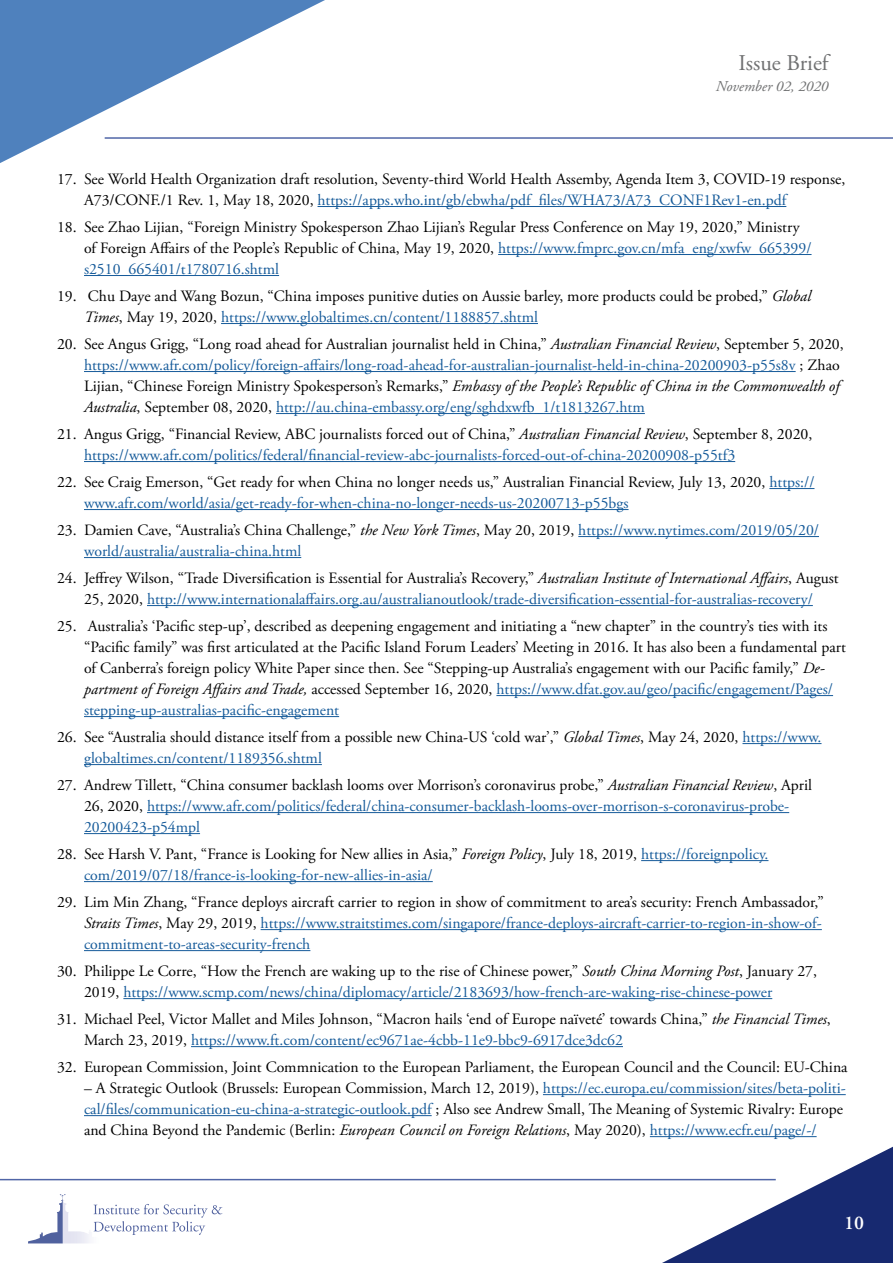
<style>
.page{position:relative;width:893px;height:1263px;background:#fff}
.page>*{position:absolute;margin:0;border:0;box-sizing:border-box;transform-origin:0 0}
.t1{font:22.5px "Adobe Garamond Pro";color:#707172}
.t2{font:600 19.5px "Adobe Garamond Pro";color:#fff}
.t3{font:15.75px/21px "Adobe Garamond Pro";color:#000}
.t4{font:15.75px/21px "Adobe Garamond Pro";color:#165b9a}
.t5{font:italic 15px "Adobe Garamond Pro";color:#707172}
.s1{color:#165b9a}
.s2{font-style:italic}
.s3{color:#000}
.s4{font-style:italic;color:#000}
</style>
<div class="page">
<hr style="left:105px;top:137px;width:788px;height:2px;background:#5066a7">
<svg style="left:0;top:0;width:350px;height:163px"></svg>
<svg style="left:637px;top:1146px;width:256px;height:117px"></svg>
<hr style="left:0;top:1179px;width:776px;height:1px;background:#5066a7">
<svg style="left:28px;top:1194px;width:38px;height:49px"></svg>
<svg style="left:94px;top:1204px;width:128px;height:31px"></svg>
<hr style="left:318px;top:206px;width:468px;height:1px;background:#165b9a">
<hr style="left:498px;top:254px;width:313px;height:1px;background:#165b9a">
<hr style="left:84px;top:275px;width:195px;height:1px;background:#165b9a">
<hr style="left:221px;top:323px;width:317px;height:1px;background:#165b9a">
<hr style="left:84px;top:371px;width:712px;height:1px;background:#165b9a">
<hr style="left:276px;top:413px;width:369px;height:1px;background:#165b9a">
<hr style="left:84px;top:461px;width:651px;height:1px;background:#165b9a">
<hr style="left:769px;top:488px;width:45px;height:1px;background:#165b9a">
<hr style="left:84px;top:509px;width:545px;height:1px;background:#165b9a">
<hr style="left:578px;top:536px;width:241px;height:1px;background:#165b9a">
<hr style="left:84px;top:557px;width:217px;height:1px;background:#165b9a">
<hr style="left:147px;top:605px;width:666px;height:1px;background:#165b9a">
<hr style="left:496px;top:695px;width:337px;height:1px;background:#165b9a">
<hr style="left:84px;top:716px;width:255px;height:1px;background:#165b9a">
<hr style="left:742px;top:743px;width:79px;height:1px;background:#165b9a">
<hr style="left:84px;top:764px;width:238px;height:1px;background:#165b9a">
<hr style="left:147px;top:812px;width:642px;height:1px;background:#165b9a">
<hr style="left:84px;top:833px;width:116px;height:1px;background:#165b9a">
<hr style="left:641px;top:860px;width:127px;height:1px;background:#165b9a">
<hr style="left:84px;top:881px;width:349px;height:1px;background:#165b9a">
<hr style="left:261px;top:929px;width:561px;height:1px;background:#165b9a">
<hr style="left:84px;top:950px;width:226px;height:1px;background:#165b9a">
<hr style="left:123px;top:998px;width:649px;height:1px;background:#165b9a">
<hr style="left:191px;top:1046px;width:432px;height:1px;background:#165b9a">
<hr style="left:543px;top:1094px;width:303px;height:1px;background:#165b9a">
<hr style="left:84px;top:1115px;width:348px;height:1px;background:#165b9a">
<hr style="left:650px;top:1136px;width:167px;height:1px;background:#165b9a">
<h1 class="t1" style="left:739px;top:50px;width:91px">Issue Brief</h1>
<p class="t5" style="left:716px;top:78px;width:114px">November 02, 2020</p>
<p class="t3" style="left:84px;top:169px;width:763px;text-indent:-27px">17. See World Health Organization draft resolution, Seventy-third World Health Assemby, Agenda Item 3, COVID-19 response,<br>A73/CONF./1 Rev. 1, May 18, 2020, <span class="s1">https://apps.who.int/gb/ebwha/pdf_files/WHA73/A73_CONF1Rev1-en.pdf</span></p>
<p class="t3" style="left:84px;top:217px;width:729px;text-indent:-27px">18. See Zhao Lijian, “Foreign Ministry Spokesperson Zhao Lijian’s Regular Press Conference on May 19, 2020,” Ministry of Foreign Affairs of the People’s Republic of China, May 19, 2020, <span class="s1">https://www.fmprc.gov.cn/mfa_eng/xwfw_665399/ s2510_665401/t1780716.shtml</span></p>
<p class="t3" style="left:84px;top:286px;width:728px;text-indent:-27px">19. Chu Daye and Wang Bozun, “China imposes punitive duties on Aussie barley, more products could be probed,” <span class="s2">Global<br>Times</span>, May 19, 2020, <span class="s1">https://www.globaltimes.cn/content/1188857.shtml</span></p>
<p class="t4" style="left:84px;top:334px;width:761px;text-indent:-27px"><span class="s3">20. See Angus Grigg, “Long road ahead for Australian journalist held in China,”</span> <span class="s4">Australian Financial Review</span><span class="s3">, September 5, 2020, </span>https://www.afr.com/policy/foreign-affairs/long-road-ahead-for-australian-journalist-held-in-china-20200903-p55s8v <span class="s3">; Zhao Lijian, “Chinese Foreign Ministry Spokesperson’s Remarks,”</span> <span class="s4">Embassy of the People’s Republic of China in the Commonwealth of Australia</span><span class="s3">, September 08, 2020,</span> http://au.china-embassy.org/eng/sghdxwfb_1/t1813267.htm</p>
<p class="t4" style="left:84px;top:424px;width:730px;text-indent:-27px"><span class="s3">21. Angus Grigg, “Financial Review, ABC journalists forced out of China,”</span> <span class="s4">Australian Financial Review</span><span class="s3">, September 8, 2020, </span>https://www.afr.com/politics/federal/financial-review-abc-journalists-forced-out-of-china-20200908-p55tf3</p>
<p class="t3" style="left:84px;top:472px;width:732px;text-indent:-27px">22. See Craig Emerson, “Get ready for when China no longer needs us,” Australian Financial Review, July 13, 2020, <span class="s1">https:// www.afr.com/world/asia/get-ready-for-when-china-no-longer-needs-us-20200713-p55bgs</span></p>
<p class="t4" style="left:84px;top:520px;width:736px;text-indent:-27px"><span class="s3">23. Damien Cave, “Australia’s China Challenge,”</span> <span class="s4">the New York Times</span><span class="s3">, May 20, 2019,</span> https://www.nytimes.com/2019/05/20/ world/australia/australia-china.html</p>
<p class="t4" style="left:57px;top:568px;width:783px;text-align:center"><span class="s3">24. Jeffrey Wilson, “Trade Diversification is Essential for Australia’s Recovery,”</span> <span class="s4">Australian Institute of International Affairs</span><span class="s3">, August<br>25, 2020,</span> http://www.internationalaffairs.org.au/australianoutlook/trade-diversification-essential-for-australias-recovery/</p>
<p class="t3" style="left:84px;top:616px;width:763px;text-indent:-27px">25. Australia’s ‘Pacific step-up’, described as deepening engagement and initiating a “new chapter” in the country’s ties with its “Pacific family” was first articulated at the Pacific Island Forum Leaders’ Meeting in 2016. It has also been a fundamental part of Canberra’s foreign policy White Paper since then. See “Stepping-up Australia’s engagement with our Pacific family,” <span class="s2">De&shy;partment of Foreign Affairs and Trade,</span> accessed September 16, 2020, <span class="s1">https://www.dfat.gov.au/geo/pacific/engagement/Pages/ stepping-up-australias-pacific-engagement</span></p>
<p class="t3" style="left:84px;top:727px;width:739px;text-indent:-27px">26. See “Australia should distance itself from a possible new China-US ‘cold war’,” <span class="s2">Global Times</span>, May 24, 2020, <span class="s1">https://www. globaltimes.cn/content/1189356.shtml</span></p>
<p class="t4" style="left:84px;top:775px;width:729px;text-indent:-27px"><span class="s3">27. Andrew Tillett, “China consumer backlash looms over Morrison’s coronavirus probe,”</span> <span class="s4">Australian Financial Review</span><span class="s3">, April<br>26, 2020,</span> https://www.afr.com/politics/federal/china-consumer-backlash-looms-over-morrison-s-coronavirus-probe-<br>20200423-p54mpl</p>
<p class="t4" style="left:84px;top:844px;width:686px;text-indent:-27px"><span class="s3">28. See Harsh V. Pant, “France is Looking for New allies in Asia,”</span> <span class="s4">Foreign Policy</span><span class="s3">, July 18, 2019,</span> https://foreignpolicy. com/2019/07/18/france-is-looking-for-new-allies-in-asia/</p>
<p class="t4" style="left:84px;top:892px;width:741px;text-align:justify;text-indent:-27px"><span class="s3">29. Lim Min Zhang, “France deploys aircraft carrier to region in show of commitment to area’s security: French Ambassador,” </span><span class="s4">Straits Times</span><span class="s3">, May 29, 2019,</span> https://www.straitstimes.com/singapore/france-deploys-aircraft-carrier-to-region-in-show-of&shy;commitment-to-areas-security-french</p>
<p class="t4" style="left:84px;top:961px;width:734px;text-indent:-27px"><span class="s3">30. Philippe Le Corre, “How the French are waking up to the rise of Chinese power,”</span> <span class="s4">South China Morning Post</span><span class="s3">, January 27,<br>2019,</span> https://www.scmp.com/news/china/diplomacy/article/2183693/how-french-are-waking-rise-chinese-power</p>
<p class="t3" style="left:84px;top:1009px;width:748px;text-indent:-27px">31. Michael Peel, Victor Mallet and Miles Johnson, “Macron hails ‘end of Europe naïveté’ towards China,” <span class="s2">the Financial Times</span>,<br>March 23, 2019, <span class="s1">https://www.ft.com/content/ec9671ae-4cbb-11e9-bbc9-6917dce3dc62</span></p>
<p class="t3" style="left:57px;top:1057px;width:792px">32. European Commission, Joint Commnication to the European Parliament, the European Council and the Council: EU-China</p>
<p class="t3" style="left:84px;top:1078px;width:763px">– A Strategic Outlook (Brussels: European Commission, March 12, 2019), <span class="s1">https://ec.europa.eu/commission/sites/beta-politi&shy;cal/files/communication-eu-china-a-strategic-outlook.pdf</span> ; Also see Andrew Small, The Meaning of Systemic Rivalry: Europe and China Beyond the Pandemic (Berlin: <span class="s2">European Council on Foreign Relations</span>, May 2020), <span class="s1">https://www.ecfr.eu/page/-/</span></p>
<p class="t2" style="left:844px;top:1211px;width:21px">10</p>
</div>
